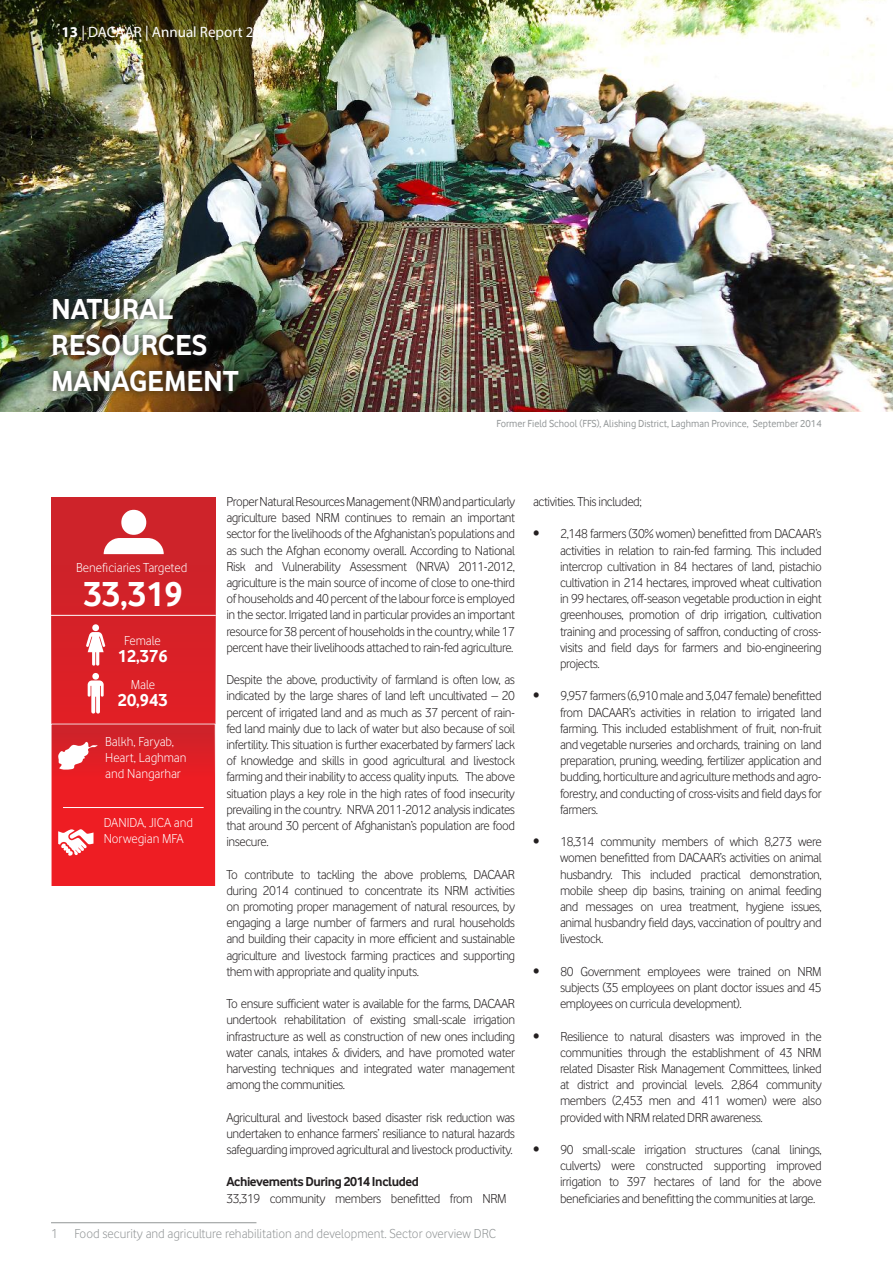
<style>
.page{position:relative;width:893px;height:1263px;background:#fff}
.page>*{position:absolute;margin:0;border:0;box-sizing:border-box;transform-origin:0 0}
.t1{font:700 36px "Vodafone Rg";color:#fff}
.Heading_1{font:700 30px/36px "Vodafone Rg";color:#fff}
.t2{font:700 18px "Vodafone Rg";color:#fff}
.t3{font:15px "Myriad Pro";color:#fff}
.Heading_3{font:13.5px/16.2px "Vodafone Lt";letter-spacing:-.03em;color:#231f20;text-align:justify}
.t4{font:13.5px/16.2px "Vodafone Lt";color:#fff}
.t5{font:13.5px "Vodafone Lt";color:#919596}
.Heading_3-2{font:700 13.5px "Vodafone Rg";letter-spacing:-.03em;color:#231f20}
.t6{font:10.5px "Vodafone Rg";color:#919596}
.s1{font-weight:700}
</style>
<div class="page">
<img style="left:0;top:0;width:892px;height:412px">
<img style="left:45px;top:291px;width:201px;height:109px">
<div style="left:51px;top:497px;width:165px;height:390px;background:#ee1d23;border:1px solid #fff"></div>
<div style="left:51px;top:724px;width:164px;height:84px;background:linear-gradient(to bottom,#ce222a,#f41c21)"></div>
<svg style="left:58px;top:829px;width:35px;height:27px"></svg>
<svg style="left:58px;top:742px;width:40px;height:28px"></svg>
<div style="left:51px;top:497px;width:165px;height:227px;background:#ce232a"></div>
<hr style="left:63px;top:807px;width:141px;height:1px;background:#fff">
<hr style="left:51px;top:615px;width:165px;height:1px;background:#fff">
<svg style="left:86px;top:624px;width:19px;height:42px"></svg>
<svg style="left:88px;top:673px;width:16px;height:40px"></svg>
<svg style="left:104px;top:510px;width:60px;height:44px"></svg>
<hr style="left:51px;top:1222px;width:205px;height:1px;background:#919596">
<p class="t3" style="left:62px;top:22px;width:216px"><span class="s1">13</span> | DACAAR | Annual Report 2014</p>
<p class="Heading_1" style="left:51px;top:291px;width:189px">NATURAL<br>RESOURCES<br>MANAGEMENT</p>
<p class="t6" style="left:496px;top:418px;width:327px">Former Field School (FFS), Alishing District, Laghman Province, September 2014</p>
<p class="t4" style="left:76px;top:559px;width:113px">Beneficiaries Targeted</p>
<p class="t1" style="left:83px;top:573px;width:101px">33,319</p>
<p class="t4" style="left:124px;top:632px;width:38px">Female</p>
<p class="t4" style="left:131px;top:676px;width:26px">Male</p>
<p class="t2" style="left:118px;top:645px;width:51px">12,376</p>
<p class="t2" style="left:118px;top:689px;width:51px">20,943</p>
<p class="t4" style="left:105px;top:733px;width:83px">Balkh, Faryab,<br>Heart, Laghman and Nangarhar</p>
<p class="t4" style="left:104px;top:814px;width:91px">DANIDA, JICA and<br>Norwegian MFA</p>
<p class="Heading_3" style="left:226px;top:493px;width:290px">Proper Natural Resources Management (NRM) and particularly agriculture based NRM continues to remain an important sector for the livelihoods of the Afghanistan’s populations and as such the Afghan economy overall. According to National Risk and Vulnerability Assessment (NRVA) 2011-2012, agriculture is the main source of income of close to one-third of households and 40 percent of the labour force is employed in the sector. Irrigated land in particular provides an important resource for 38 percent of households in the country, while 17 percent have their livelihoods attached to rain-fed agriculture.</p>
<p class="Heading_3" style="left:226px;top:671px;width:290px">Despite the above, productivity of farmland is often low, as indicated by the large shares of land left uncultivated – 20 percent of irrigated land and as much as 37 percent of rain&shy;fed land mainly due to lack of water but also because of soil infertility. This situation is further exacerbated by farmers‘ lack of knowledge and skills in good agricultural and livestock farming and their inability to access quality inputs. The above situation plays a key role in the high rates of food insecurity prevailing in the country. NRVA 2011-2012 analysis indicates that around 30 percent of Afghanistan’s population are food insecure.</p>
<p class="Heading_3" style="left:226px;top:866px;width:290px">To contribute to tackling the above problems, DACAAR during 2014 continued to concentrate its NRM activities on promoting proper management of natural resources, by engaging a large number of farmers and rural households and building their capacity in more efficient and sustainable agriculture and livestock farming practices and supporting them with appropriate and quality inputs.</p>
<p class="Heading_3" style="left:226px;top:995px;width:290px">To ensure sufficient water is available for the farms, DACAAR undertook rehabilitation of existing small-scale irrigation infrastructure as well as construction of new ones including water canals, intakes &amp; dividers, and have promoted water harvesting techniques and integrated water management among the communities.</p>
<p class="Heading_3" style="left:226px;top:1109px;width:290px">Agricultural and livestock based disaster risk reduction was undertaken to enhance farmers’ resiliance to natural hazards safeguarding improved agricultural and livestock productivity.</p>
<p class="Heading_3-2" style="left:226px;top:1174px;width:194px">Achievements During 2014 Included</p>
<p class="Heading_3" style="left:226px;top:1190px;width:282px">33,319 community members benefitted from NRM</p>
<p class="t5" style="left:51px;top:1226px;width:447px">1 Food security and agriculture rehabilitation and development. Sector overview DRC</p>
<p class="Heading_3" style="left:533px;top:493px;width:110px">activities. This included;</p>
<p class="Heading_3" style="left:560px;top:526px;width:263px;text-indent:-27px">• 2,148 farmers (30% women) benefitted from DACAAR’s activities in relation to rain-fed farming. This included intercrop cultivation in 84 hectares of land, pistachio cultivation in 214 hectares, improved wheat cultivation in 99 hectares, off-season vegetable production in eight greenhouses, promotion of drip irrigation, cultivation training and processing of saffron, conducting of cross&shy;visits and field days for farmers and bio-engineering projects.</p>
<p class="Heading_3" style="left:560px;top:688px;width:263px;text-indent:-27px">• 9,957 farmers (6,910 male and 3,047 female) benefitted from DACAAR’s activities in relation to irrigated land farming. This included establishment of fruit, non-fruit and vegetable nurseries and orchards, training on land preparation, pruning, weeding, fertilizer application and budding, horticulture and agriculture methods and agro&shy;forestry, and conducting of cross-visits and field days for farmers.</p>
<p class="Heading_3" style="left:560px;top:833px;width:263px;text-indent:-27px">• 18,314 community members of which 8,273 were women benefitted from DACAAR’s activities on animal husbandry. This included practical demonstration, mobile sheep dip basins, training on animal feeding and messages on urea treatment, hygiene issues, animal husbandry field days, vaccination of poultry and livestock.</p>
<p class="Heading_3" style="left:560px;top:963px;width:263px;text-indent:-27px">• 80 Government employees were trained on NRM subjects (35 employees on plant doctor issues and 45 employees on curricula development).</p>
<p class="Heading_3" style="left:560px;top:1028px;width:263px;text-indent:-27px">• Resilience to natural disasters was improved in the communities through the establishment of 43 NRM related Disaster Risk Management Committees, linked at district and provincial levels. 2,864 community members (2,453 men and 411 women) were also provided with NRM related DRR awareness.</p>
<p class="Heading_3" style="left:560px;top:1141px;width:263px;text-indent:-27px">• 90 small-scale irrigation structures (canal linings, culverts) were constructed supporting improved irrigation to 397 hectares of land for the above beneficiaries and benefitting the communities at large.</p>
</div>
